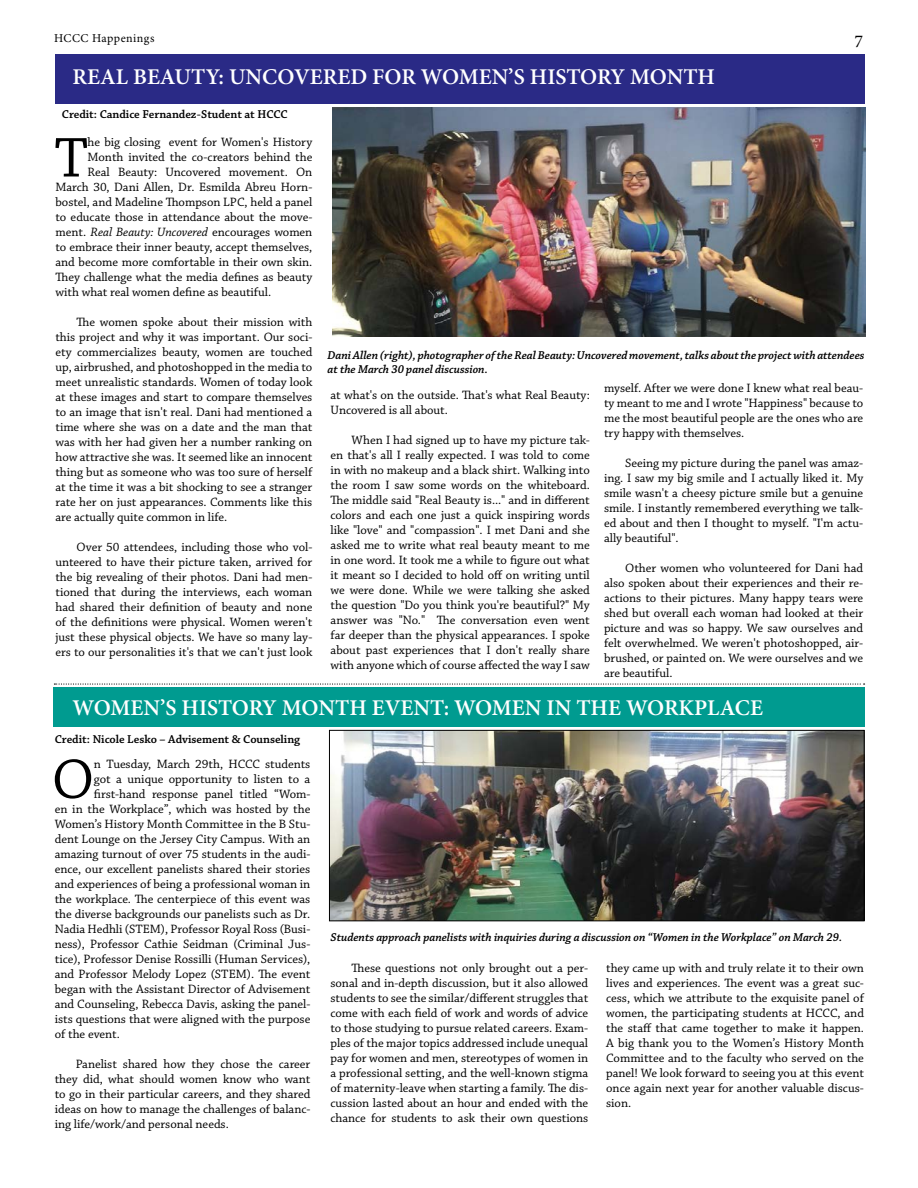
<style>
.page{position:relative;width:918px;height:1188px;background:#fff}
.page>*{position:absolute;margin:0;border:0;box-sizing:border-box;transform-origin:0 0}
.t1{font:58.95px "Chaparral Pro";color:#000}
.t2{font:600 22.5px "Minion Pro";color:#fff}
.t3{font:18px "Minion Pro";color:#000}
.t4{font:12.75px/15px "Chaparral Pro";letter-spacing:-.005em;color:#000;text-align:justify}
.t5{font:italic 600 12px/14.4px "Chaparral Pro";color:#000}
.t6{font:600 12px "Chaparral Pro";letter-spacing:-.005em;color:#000}
.t7{font:12px "Minion Pro";letter-spacing:.04em;color:#000}
.s1{font-style:italic}
</style>
<div class="page">
<div style="left:55px;top:54px;width:810px;height:50px;background:#2a2a86"></div>
<img style="left:333px;top:107px;width:532px;height:230px">
<svg style="left:54px;top:683px;width:811px;height:2px"></svg>
<div style="left:53px;top:688px;width:812px;height:39px;background:#009b90"></div>
<img style="left:331px;top:732px;width:532px;height:187px">
<div style="left:329px;top:730px;width:536px;height:191px;border:1px solid #000"></div>
<p class="t7" style="left:54px;top:31px;width:102px">HCCC Happenings</p>
<h3 class="t3" style="left:855px;top:30px;width:10px">7</h3>
<h2 class="t2" style="left:73px;top:61px;width:644px">REAL BEAUTY: UNCOVERED FOR WOMEN’S HISTORY MONTH</h2>
<p class="t6" style="left:62px;top:107px;width:227px">Credit: Candice Fernandez-Student at HCCC</p>
<h1 class="t1" style="left:54px;top:125px;width:35px">T</h1>
<p class="t4" style="left:88px;top:135px;width:226px">he big closing event for Women's History</p>
<p class="t4" style="left:88px;top:150px;width:226px">Month invited the co-creators behind the</p>
<p class="t4" style="left:88px;top:165px;width:226px">Real Beauty: Uncovered movement. On</p>
<p class="t4" style="left:55px;top:180px;width:258px">March 30, Dani Allen, Dr. Esmilda Abreu Horn-</p>
<p class="t4" style="left:55px;top:195px;width:258px">bostel, and Madeline Thompson LPC, held a panel</p>
<p class="t4" style="left:55px;top:210px;width:258px">to educate those in attendance about the move-</p>
<p class="t4" style="left:55px;top:225px;width:258px">ment. <span class="s1">Real Beauty: Uncovered</span> encourages women</p>
<p class="t4" style="left:55px;top:240px;width:258px">to embrace their inner beauty, accept themselves,</p>
<p class="t4" style="left:55px;top:255px;width:258px">and become more comfortable in their own skin.</p>
<p class="t4" style="left:55px;top:270px;width:258px">They challenge what the media defines as beauty</p>
<p class="t4" style="left:55px;top:285px;width:217px">with what real women define as beautiful.</p>
<p class="t4" style="left:55px;top:315px;width:258px;text-indent:21px">The women spoke about their mission with this project and why it was important. Our soci&shy;ety commercializes beauty, women are touched up, airbrushed, and photoshopped in the media to meet unrealistic standards. Women of today look at these images and start to compare themselves to an image that isn't real. Dani had mentioned a time where she was on a date and the man that was with her had given her a number ranking on how attractive she was. It seemed like an innocent thing but as someone who was too sure of herself at the time it was a bit shocking to see a stranger rate her on just appearances. Comments like this are actually quite common in life.</p>
<p class="t4" style="left:55px;top:540px;width:258px;text-indent:21px">Over 50 attendees, including those who vol&shy;unteered to have their picture taken, arrived for the big revealing of their photos. Dani had men&shy;tioned that during the interviews, each woman had shared their definition of beauty and none of the definitions were physical. Women weren't just these physical objects. We have so many lay&shy;ers to our personalities it's that we can't just look</p>
<p class="t5" style="left:328px;top:348px;width:539px">Dani Allen (right), photographer of the Real Beauty: Uncovered movement, talks about the project with attendees at the March 30 panel discussion.</p>
<p class="t4" style="left:331px;top:388px;width:261px">at what's on the outside. That's what Real Beauty:<br>Uncovered is all about.</p>
<p class="t4" style="left:331px;top:433px;width:261px;text-indent:21px">When I had signed up to have my picture tak&shy;en that's all I really expected. I was told to come in with no makeup and a black shirt. Walking into the room I saw some words on the whiteboard.<br>The middle said "Real Beauty is..." and in different colors and each one just a quick inspiring words like "love" and "compassion". I met Dani and she asked me to write what real beauty meant to me in one word. It took me a while to figure out what it meant so I decided to hold off on writing until we were done. While we were talking she asked the question "Do you think you're beautiful?" My answer was "No." The conversation even went far deeper than the physical appearances. I spoke about past experiences that I don't really share with anyone which of course affected the way I saw</p>
<p class="t4" style="left:604px;top:381px;width:261px">myself. After we were done I knew what real beau&shy;ty meant to me and I wrote "Happiness" because to me the most beautiful people are the ones who are try happy with themselves.</p>
<p class="t4" style="left:604px;top:456px;width:261px;text-indent:21px">Seeing my picture during the panel was amaz&shy;ing. I saw my big smile and I actually liked it. My smile wasn't a cheesy picture smile but a genuine smile. I instantly remembered everything we talk&shy;ed about and then I thought to myself. "I'm actu&shy;ally beautiful".</p>
<p class="t4" style="left:604px;top:561px;width:261px;text-indent:21px">Other women who volunteered for Dani had also spoken about their experiences and their re&shy;actions to their pictures. Many happy tears were shed but overall each woman had looked at their picture and was so happy. We saw ourselves and felt overwhelmed. We weren't photoshopped, air&shy;brushed, or painted on. We were ourselves and we are beautiful.</p>
<h2 class="t2" style="left:73px;top:692px;width:692px">WOMEN’S HISTORY MONTH EVENT: WOMEN IN THE WORKPLACE</h2>
<p class="t6" style="left:55px;top:733px;width:247px">Credit: Nicole Lesko – Advisement &amp; Counseling</p>
<h1 class="t1" style="left:52px;top:747px;width:44px">O</h1>
<p class="t4" style="left:94px;top:757px;width:218px">n Tuesday, March 29th, HCCC students</p>
<p class="t4" style="left:94px;top:772px;width:218px">got a unique opportunity to listen to a</p>
<p class="t4" style="left:94px;top:787px;width:218px">first-hand response panel titled “Wom-</p>
<p class="t4" style="left:55px;top:802px;width:257px">en in the Workplace”, which was hosted by the</p>
<p class="t4" style="left:55px;top:817px;width:257px">Women’s History Month Committee in the B Stu-</p>
<p class="t4" style="left:55px;top:832px;width:257px">dent Lounge on the Jersey City Campus. With an</p>
<p class="t4" style="left:55px;top:847px;width:257px">amazing turnout of over 75 students in the audi-</p>
<p class="t4" style="left:55px;top:862px;width:257px">ence, our excellent panelists shared their stories</p>
<p class="t4" style="left:55px;top:877px;width:257px">and experiences of being a professional woman in</p>
<p class="t4" style="left:55px;top:892px;width:257px">the workplace. The centerpiece of this event was</p>
<p class="t4" style="left:55px;top:907px;width:257px">the diverse backgrounds our panelists such as Dr.</p>
<p class="t4" style="left:55px;top:922px;width:257px">Nadia Hedhli (STEM), Professor Royal Ross (Busi-</p>
<p class="t4" style="left:55px;top:937px;width:257px">ness), Professor Cathie Seidman (Criminal Jus-</p>
<p class="t4" style="left:55px;top:952px;width:257px">tice), Professor Denise Rossilli (Human Services),</p>
<p class="t4" style="left:55px;top:967px;width:257px">and Professor Melody Lopez (STEM). The event</p>
<p class="t4" style="left:55px;top:982px;width:257px">began with the Assistant Director of Advisement</p>
<p class="t4" style="left:55px;top:997px;width:257px">and Counseling, Rebecca Davis, asking the panel-</p>
<p class="t4" style="left:55px;top:1012px;width:257px">ists questions that were aligned with the purpose</p>
<p class="t4" style="left:55px;top:1027px;width:67px">of the event.</p>
<p class="t4" style="left:55px;top:1057px;width:257px;text-indent:21px">Panelist shared how they chose the career they did, what should women know who want to go in their particular careers, and they shared ideas on how to manage the challenges of balanc&shy;ing life/work/and personal needs.</p>
<p class="t5" style="left:330px;top:931px;width:513px">Students approach panelists with inquiries during a discussion on “Women in the Workplace” on March 29.</p>
<p class="t4" style="left:330px;top:961px;width:259px;text-indent:21px">These questions not only brought out a per&shy;sonal and in-depth discussion, but it also allowed students to see the similar/different struggles that come with each field of work and words of advice to those studying to pursue related careers. Exam&shy;ples of the major topics addressed include unequal pay for women and men, stereotypes of women in a professional setting, and the well-known stigma of maternity-leave when starting a family. The dis&shy;cussion lasted about an hour and ended with the chance for students to ask their own questions</p>
<p class="t4" style="left:606px;top:961px;width:259px">they came up with and truly relate it to their own lives and experiences. The event was a great suc&shy;cess, which we attribute to the exquisite panel of women, the participating students at HCCC, and the staff that came together to make it happen.<br>A big thank you to the Women’s History Month Committee and to the faculty who served on the panel! We look forward to seeing you at this event once again next year for another valuable discus&shy;sion.</p>
</div>
